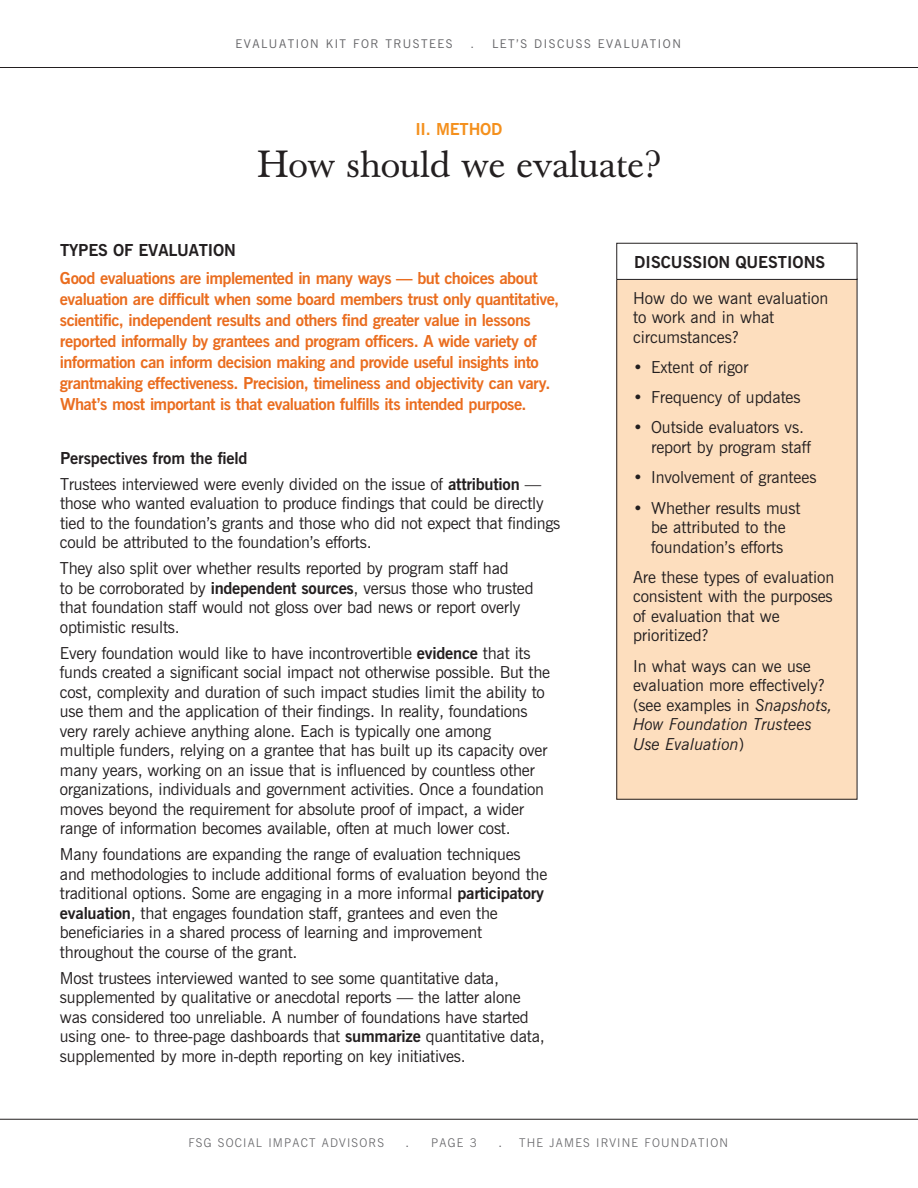
<style>
.page{position:relative;width:918px;height:1188px;background:#fff}
.page>*{position:absolute;margin:0;border:0;box-sizing:border-box;transform-origin:0 0}
.t1{font:37.5px "Baskerville";color:#231f20}
.t2{font:16.5px/19.5px "News Gothic BT";letter-spacing:-.015em;color:#231f20}
.t3{font:700 16.5px/21px "News Gothic BT";letter-spacing:-.03em;color:#ea6d1f}
.t4{font:700 16.5px "News Gothic BT";color:#231f20}
.t5{font:700 16.5px "News Gothic BT";letter-spacing:-.01em;color:#f4901d}
.t6{font:300 12px "News Gothic BT";letter-spacing:.1em;color:#636366}
.t7{font:12px "News Gothic BT";letter-spacing:.125em;color:#636366}
.t8{font:12px "News Gothic BT";color:#636366}
.s1{font-weight:700}
.s2{font-style:italic}
</style>
<div class="page">
<hr style="left:0;top:67px;width:918px;height:1px;background:#231f20">
<hr style="left:0;top:1119px;width:918px;height:1px;background:#231f20">
<div style="left:617px;top:279px;width:240px;height:520px;background:#fddebe"></div>
<div style="left:617px;top:243px;width:240px;height:37px;border:1px solid #231f20"></div>
<p class="t7" style="left:236px;top:37px;width:219px">EVALUATION KIT FOR TRUSTEES</p>
<p class="t8" style="left:471px;top:37px;width:5px">.</p>
<p class="t7" style="left:492px;top:37px;width:190px">LET’S DISCUSS EVALUATION</p>
<p class="t5" style="left:415px;top:119px;width:89px">II . method</p>
<h1 class="t1" style="left:258px;top:142px;width:404px">How should we evaluate?</h1>
<p class="t4" style="left:60px;top:240px;width:29px">TYPES</p>
<p class="t4" style="left:113px;top:240px;width:75px">OFEVALUATION</p>
<p class="t3" style="left:60px;top:267px;width:501px">Good evaluations are implemented in many ways — but choices about evaluation are difficult when some board members trust only quantitative, scientific, independent results and others find greater value in lessons reported informally by grantees and program officers. A wide variety of information can inform decision making and provide useful insights into grantmaking effectiveness. Precision, timeliness and objectivity can vary.<br>What’s most important is that evaluation fulfills its intended purpose.</p>
<p class="t2" style="left:60px;top:445px;width:483px;line-height:26px"><span class="s1">Perspectives from the field<br></span>Trustees interviewed were evenly divided on the issue of <span class="s1">attribution</span> —</p>
<p class="t2" style="left:60px;top:494px;width:502px">those who wanted evaluation to produce findings that could be directly tied to the foundation’s grants and those who did not expect that findings could be attributed to the foundation’s efforts.</p>
<p class="t2" style="left:60px;top:558px;width:475px">They also split over whether results reported by program staff had<br>to be corroborated by <span class="s1">independent sources</span>, versus those who trusted that foundation staff would not gloss over bad news or report overly optimistic results.</p>
<p class="t2" style="left:60px;top:643px;width:492px">Every foundation would like to have incontrovertible <span class="s1">evidence</span> that its funds created a significant social impact not otherwise possible. But the cost, complexity and duration of such impact studies limit the ability to use them and the application of their findings. In reality, foundations very rarely achieve anything alone. Each is typically one among multiple funders, relying on a grantee that has built up its capacity over many years, working on an issue that is influenced by countless other organizations, individuals and government activities. Once a foundation moves beyond the requirement for absolute proof of impact, a wider range of information becomes available, often at much lower cost.</p>
<p class="t2" style="left:60px;top:845px;width:489px">Many foundations are expanding the range of evaluation techniques and methodologies to include additional forms of evaluation beyond the traditional options. Some are engaging in a more informal <span class="s1">participatory evaluation</span>, that engages foundation staff, grantees and even the beneficiaries in a shared process of learning and improvement throughout the course of the grant.</p>
<p class="t2" style="left:60px;top:968px;width:486px">Most trustees interviewed wanted to see some quantitative data, supplemented by qualitative or anecdotal reports — the latter alone was considered too unreliable. A number of foundations have started using one- to three-page dashboards that <span class="s1">summarize</span> quantitative data, supplemented by more in-depth reporting on key initiatives.</p>
<p class="t4" style="left:634px;top:252px;width:192px">Discussion questions</p>
<p class="t2" style="left:633px;top:288px;width:197px">How do we want evaluation to work and in what circumstances?</p>
<p class="t2" style="left:633px;top:357px;width:117px">• Extent of rigor</p>
<p class="t2" style="left:633px;top:387px;width:169px">• Frequency of updates</p>
<p class="t2" style="left:651px;top:418px;width:161px;text-indent:-18px">• Outside evaluators vs. report by program staff</p>
<p class="t2" style="left:633px;top:467px;width:185px">• Involvement of grantees</p>
<p class="t2" style="left:633px;top:498px;width:169px;text-align:center">• Whether results must be attributed to the foundation’s efforts</p>
<p class="t2" style="left:633px;top:567px;width:203px">Are these types of evaluation consistent with the purposes of evaluation that we prioritized?</p>
<p class="t2" style="left:633px;top:656px;width:201px">In what ways can we use evaluation more effectively? (see examples in <span class="s2">Snapshots,<br>How Foundation Trustees<br>Use Evaluation</span>)</p>
<p class="t6" style="left:188px;top:1135px;width:197px">FSG SOCIAL IMPACT ADVISORS</p>
<p class="t8" style="left:406px;top:1135px;width:5px">.</p>
<p class="t6" style="left:431px;top:1135px;width:47px">PAGE 3</p>
<p class="t8" style="left:499px;top:1135px;width:5px">.</p>
<p class="t6" style="left:519px;top:1135px;width:211px">THE JAMES IRVINE FOUNDATION</p>
</div>
